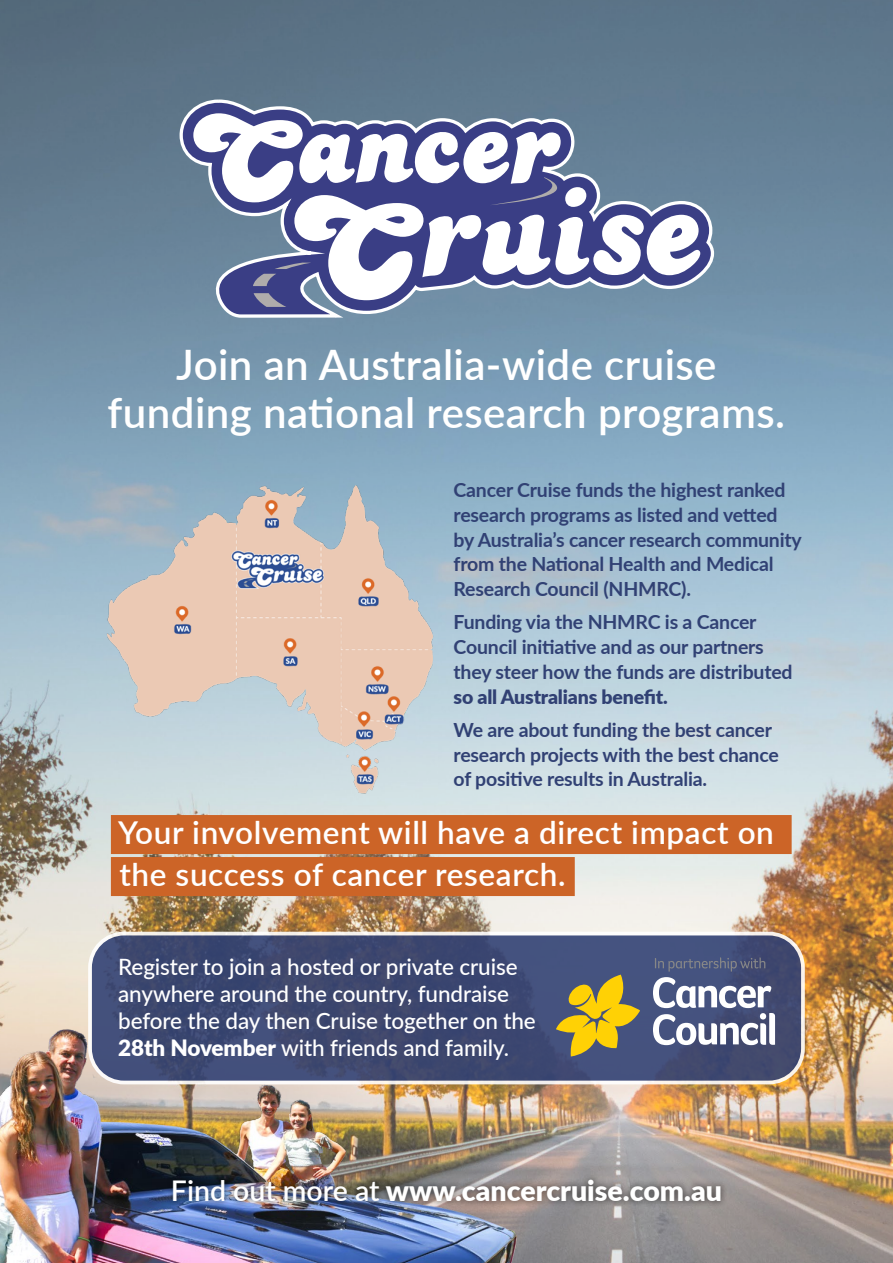
<style>
.page{position:relative;width:893px;height:1263px;background:#fff}
.page>*{position:absolute;margin:0;border:0;box-sizing:border-box;transform-origin:0 0}
.t1{font:600 42px/48px "Lato";letter-spacing:.01em;color:#fff;text-align:center}
.t2{font:600 31.5px/42px "Lato";letter-spacing:.02em;color:#fff}
.t3{font:900 28.5px "Lato";color:#fff}
.t4{font:500 22.5px/27px "Lato";letter-spacing:-.005em;color:#fff}
.t5{font:700 19.5px/24.8px "Lato";letter-spacing:-.01em;color:#314174}
.t6{font:900 19.5px "Lato";letter-spacing:-.01em;color:#314174}
.s1{font-weight:900}
.s2{font-weight:600}
</style>
<div class="page">
<img style="left:0;top:0;width:893px;height:1263px">
<img style="left:0;top:938px;width:576px;height:325px">
<div style="left:90px;top:933px;width:713px;height:149px;background:linear-gradient(to right,#3d4871,#434d77);border-radius:34px"></div>
<div style="left:88px;top:932px;width:717px;height:152px;border:4px solid #fff;border-radius:34px"></div>
<svg style="left:178px;top:98px;width:538px;height:221px;background:#6d859e"></svg>
<svg style="left:193px;top:113px;width:507px;height:194px"></svg>
<img style="left:102px;top:480px;width:337px;height:318px">
<svg style="left:556px;top:974px;width:84px;height:82px;background:#9d8e44"></svg>
<svg style="left:653px;top:977px;width:122px;height:68px"></svg>
<svg style="left:655px;top:957px;width:110px;height:14px;background:#525b7d"></svg>
<div style="left:111px;top:815px;width:681px;height:39px;background:#cc6427"></div>
<div style="left:111px;top:857px;width:464px;height:39px;background:#cc6427"></div>
<div style="left:166px;top:1172px;width:562px;height:37px;background:#000;opacity:.5"></div>
<h1 class="t1" style="left:108px;top:339px;width:679px">Join an Australia-wide cruise funding national research programs.</h1>
<p class="t5" style="left:454px;top:477px;width:350px">Cancer Cruise funds the highest ranked research programs as listed and vetted by Australia’s cancer research community from the National Health and Medical Research Council (NHMRC).</p>
<p class="t5" style="left:454px;top:609px;width:341px">Funding via the NHMRC is a Cancer<br>Council initiative and as our partners they steer how the funds are distributed</p>
<p class="t6" style="left:454px;top:682px;width:216px">so all Australians benefit.</p>
<p class="t5" style="left:454px;top:716px;width:327px">We are about funding the best cancer research projects with the best chance of positive results in Australia.</p>
<h2 class="t2" style="left:118px;top:810px;width:657px">Your involvement will have a direct impact on the success of cancer research.</h2>
<p class="t4" style="left:118px;top:953px;width:419px">Register to join a hosted or private cruise anywhere around the country, fundraise before the day then Cruise together on the <span class="s1">28th November</span> with friends and family.</p>
<h3 class="t3" style="left:171px;top:1169px;width:553px"><span class="s2">Find out more at</span> www.cancercruise.com.au</h3>
</div>
